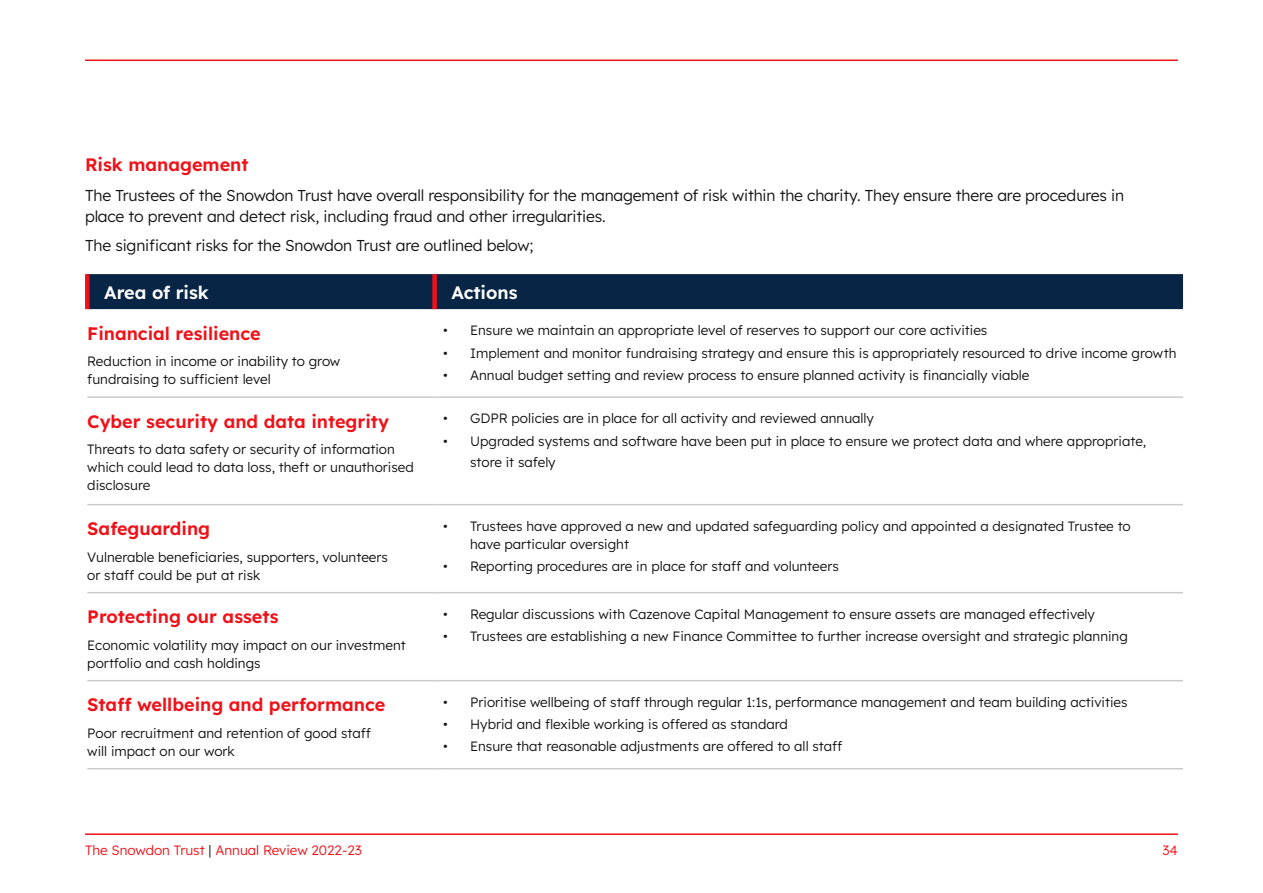
<style>
.page{position:relative;width:1263px;height:893px;background:#fff}
.page>*{position:absolute;margin:0;border:0;box-sizing:border-box;transform-origin:0 0}
.t1{font:18px "Lexend Deca";color:#f01118}
.t2{font:18px "Lexend Deca";color:#fff}
.t3{font:300 15.75px/21px "Lexend Deca";letter-spacing:-.01em;color:#121212}
.t4{font:300 13.5px/18px "Lexend Deca";color:#121212}
.t5{font:300 13.5px "Lexend Deca";color:#f01118}
.s1{color:#121212}
</style>
<div class="page">
<hr style="left:85px;top:60px;width:1093px;height:1px;background:#f01118">
<hr style="left:85px;top:833px;width:1093px;height:2px;background:#f01118">
<div style="left:90px;top:274px;width:1093px;height:35px;background:#082545"></div>
<hr style="left:87px;top:396px;width:348px;height:2px;background:#c9cccb">
<hr style="left:435px;top:396px;width:748px;height:2px;background:#c9cccb">
<hr style="left:87px;top:504px;width:348px;height:1px;background:#c9cccb">
<hr style="left:435px;top:504px;width:748px;height:1px;background:#c9cccb">
<hr style="left:87px;top:592px;width:348px;height:1px;background:#c9cccb">
<hr style="left:435px;top:592px;width:748px;height:1px;background:#c9cccb">
<hr style="left:87px;top:680px;width:348px;height:1px;background:#c9cccb">
<hr style="left:435px;top:680px;width:748px;height:1px;background:#c9cccb">
<hr style="left:87px;top:768px;width:348px;height:1px;background:#c9cccb">
<hr style="left:435px;top:768px;width:748px;height:1px;background:#c9cccb">
<div style="left:85px;top:274px;width:5px;height:35px;background:#f01118"></div>
<div style="left:432px;top:274px;width:5px;height:35px;background:#f01118"></div>
<h1 class="t1" style="left:85px;top:152px;width:165px">Risk management</h1>
<p class="t3" style="left:85px;top:183px;width:1040px">The Trustees of the Snowdon Trust have overall responsibility for the management of risk within the charity. They ensure there are procedures in place to prevent and detect risk, including fraud and other irregularities.</p>
<p class="t3" style="left:85px;top:234px;width:450px">The significant risks for the Snowdon Trust are outlined below;</p>
<h1 class="t2" style="left:104px;top:280px;width:106px">Area of risk</h1>
<h1 class="t2" style="left:452px;top:280px;width:67px">Actions</h1>
<h1 class="t1" style="left:87px;top:320px;width:175px">Financial resilience</h1>
<p class="t4" style="left:87px;top:352px;width:255px">Reduction in income or inability to grow fundraising to sufficient level</p>
<p class="t4" style="left:443px;top:321px;width:546px">• Ensure we maintain an appropriate level of reserves to support our core activities</p>
<p class="t4" style="left:443px;top:343px;width:735px">• Implement and monitor fundraising strategy and ensure this is appropriately resourced to drive income growth</p>
<p class="t4" style="left:443px;top:365px;width:588px">• Annual budget setting and review process to ensure planned activity is financially viable</p>
<h1 class="t1" style="left:87px;top:408px;width:303px">Cyber security and data integrity</h1>
<p class="t4" style="left:87px;top:440px;width:328px">Threats to data safety or security of information which could lead to data loss, theft or unauthorised disclosure</p>
<h1 class="t1" style="left:87px;top:516px;width:124px">Safeguarding</h1>
<p class="t4" style="left:87px;top:547px;width:302px">Vulnerable beneficiaries, supporters, volunteers or staff could be put at risk</p>
<h1 class="t1" style="left:87px;top:604px;width:193px">Protecting our assets</h1>
<p class="t4" style="left:87px;top:635px;width:320px">Economic volatility may impact on our investment portfolio and cash holdings</p>
<h1 class="t1" style="left:87px;top:692px;width:300px">Staff wellbeing and performance</h1>
<p class="t4" style="left:87px;top:723px;width:285px">Poor recruitment and retention of good staff will impact on our work</p>
<p class="t4" style="left:443px;top:409px;width:432px">• GDPR policies are in place for all activity and reviewed annually</p>
<p class="t4" style="left:470px;top:429px;width:678px;line-height:21px;text-indent:-27px">• Upgraded systems and software have been put in place to ensure we protect data and where appropriate, store it safely</p>
<p class="t4" style="left:470px;top:516px;width:662px;text-indent:-27px">• Trustees have approved a new and updated safeguarding policy and appointed a designated Trustee to have particular oversight</p>
<p class="t4" style="left:443px;top:556px;width:397px">• Reporting procedures are in place for staff and volunteers</p>
<p class="t4" style="left:443px;top:604px;width:653px">• Regular discussions with Cazenove Capital Management to ensure assets are managed effectively</p>
<p class="t4" style="left:443px;top:626px;width:686px">• Trustees are establishing a new Finance Committee to further increase oversight and strategic planning</p>
<p class="t4" style="left:443px;top:692px;width:686px">• Prioritise wellbeing of staff through regular 1:1s, performance management and team building activities</p>
<p class="t4" style="left:443px;top:715px;width:346px">• Hybrid and flexible working is offered as standard</p>
<p class="t4" style="left:443px;top:737px;width:401px">• Ensure that reasonable adjustments are offered to all staff</p>
<p class="t5" style="left:85px;top:841px;width:278px">The Snowdon Trust <span class="s1">|</span> Annual Review 2022-23</p>
<p class="t5" style="left:1162px;top:841px;width:17px">34</p>
</div>
